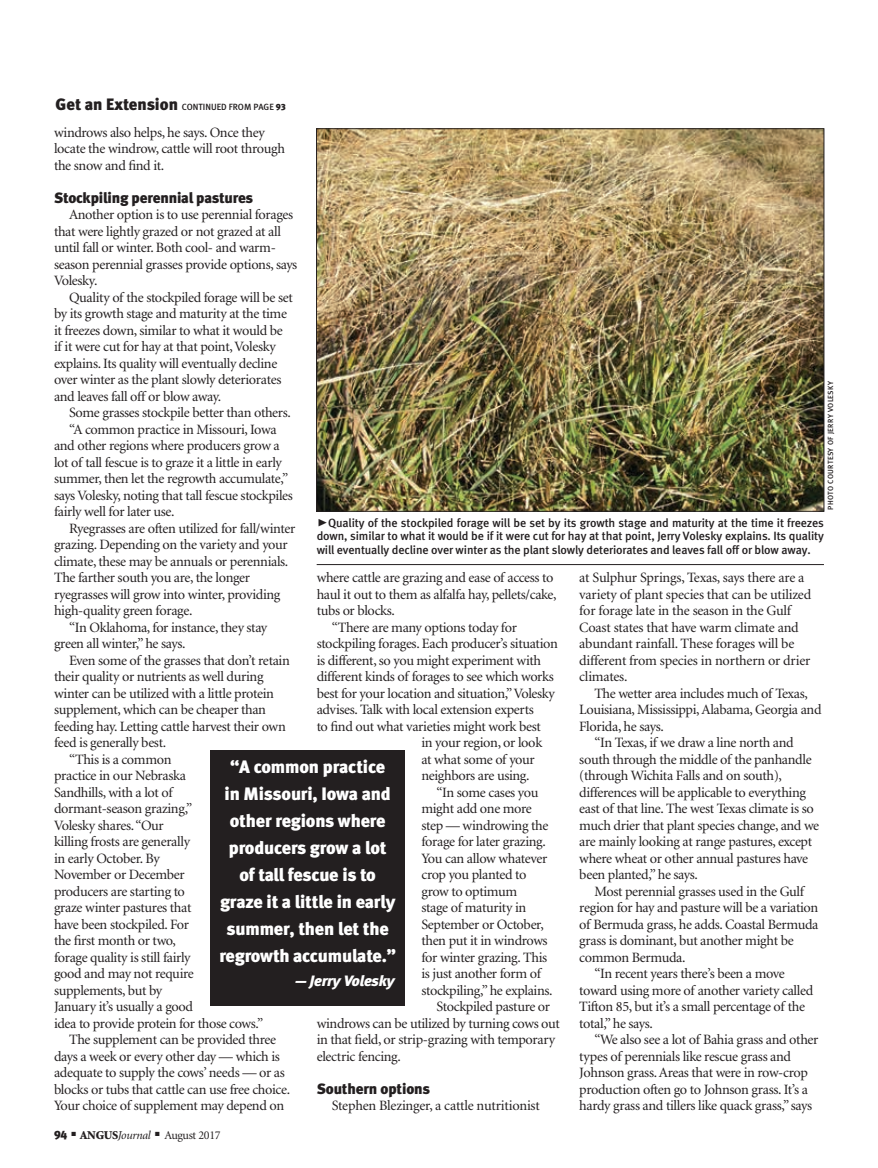
<style>
.page{position:relative;width:878px;height:1168px;background:#fff}
.page>*{position:absolute;margin:0;border:0;box-sizing:border-box;transform-origin:0 0}
.reverse_pull_quote{font:18px/27px "Meta Black LF";letter-spacing:-.01em;color:#fff;text-align:center}
.subhead{font:15px "Meta Black LF";letter-spacing:-.01em;color:#231f20}
.reverse_pull_quote-2{font:italic 15px "Meta Black LF";letter-spacing:-.015em;color:#fff}
.body_text{font:14.25px/16.5px "Minion";letter-spacing:-.025em;color:#231f20}
.t1{font:12px/13.5px "Meta Medium LF";letter-spacing:-.01em;color:#231f20;text-align:justify}
.t2{font:12px "Minion";letter-spacing:-.03em;color:#231f20}
.t3{font:9px "Meta Medium LF";color:#231f20}
.photo_credit{font:7.5px "Meta Medium LF";letter-spacing:.05em;color:#231f20}
.s1{font-family:"Meta Black LF";font-size:16.5px}
.s2{font-family:"Meta Black LF"}
.s3{font-family:"Meta Black Caps Expert";font-size:21px}
.s4{font-weight:900}
.s5{font-style:italic}
</style>
<div class="page">
<img style="left:318px;top:131px;width:504px;height:378px">
<hr style="left:316px;top:564px;width:508px;height:1px;background:#231f20">
<div style="left:210px;top:750px;width:195px;height:255px;background:#231f20"></div>
<p class="t3" style="left:56px;top:102px;width:232px"><span class="s1">Get an Extension</span> CONTINUED FROM PAGE <span class="s2">93</span></p>
<p class="body_text" style="left:54px;top:124px;width:232px">windrows also helps, he says. Once they locate the windrow, cattle will root through the snow and find it.</p>
<p class="subhead" style="left:54px;top:188px;width:201px">Stockpiling perennial pastures</p>
<p class="body_text" style="left:54px;top:207px;width:245px;text-indent:15px">Another option is to use perennial forages that were lightly grazed or not grazed at all until fall or winter. Both cool- and warm&shy;season perennial grasses provide options, says Volesky.</p>
<p class="body_text" style="left:54px;top:289px;width:240px;text-indent:15px">Quality of the stockpiled forage will be set by its growth stage and maturity at the time it freezes down, similar to what it would be if it were cut for hay at that point, Volesky explains. Its quality will eventually decline over winter as the plant slowly deteriorates and leaves fall off or blow away.</p>
<p class="body_text" style="left:69px;top:405px;width:223px">Some grasses stockpile better than others.</p>
<p class="body_text" style="left:54px;top:421px;width:240px;text-indent:15px">“A common practice in Missouri, Iowa and other regions where producers grow a lot of tall fescue is to graze it a little in early summer, then let the regrowth accumulate,” says Volesky, noting that tall fescue stockpiles fairly well for later use.</p>
<p class="body_text" style="left:54px;top:520px;width:243px;text-indent:15px">Ryegrasses are often utilized for fall/winter grazing. Depending on the variety and your climate, these may be annuals or perennials.<br>The farther south you are, the longer ryegrasses will grow into winter, providing high-quality green forage.</p>
<p class="body_text" style="left:54px;top:619px;width:215px;text-indent:15px">“In Oklahoma, for instance, they stay green all winter,” he says.</p>
<p class="body_text" style="left:54px;top:652px;width:237px;text-indent:15px">Even some of the grasses that don’t retain their quality or nutrients as well during winter can be utilized with a little protein supplement, which can be cheaper than feeding hay. Letting cattle harvest their own feed is generally best.</p>
<p class="body_text" style="left:54px;top:751px;width:211px;text-indent:15px">“This is a common<br>practice in our Nebraska<br>Sandhills, with a lot of dormant-season grazing,”<br>Volesky shares. “Our<br>killing frosts are generally<br>in early October. By<br>November or December<br>producers are starting to<br>graze winter pastures that<br>have been stockpiled. For<br>the first month or two,<br>forage quality is still fairly<br>good and may not require supplements, but by<br>January it’s usually a good<br>idea to provide protein for those cows.”</p>
<p class="body_text" style="left:54px;top:1032px;width:237px;text-indent:15px">The supplement can be provided three days a week or every other day — which is adequate to supply the cows’ needs — or as blocks or tubs that cattle can use free choice.<br>Your choice of supplement may depend on</p>
<p class="photo_credit" style="left:826px;top:510px;width:130px;rotate:-90deg">PHOTO COURTESY OF JERRY VOLESKY</p>
<p class="t1" style="left:316px;top:516px;width:509px"><span class="s3">@</span>Quality of the stockpiled forage will be set by its growth stage and maturity at the time it freezes down, similar to what it would be if it were cut for hay at that point, Jerry Volesky explains. Its quality will eventually decline over winter as the plant slowly deteriorates and leaves fall off or blow away.</p>
<p class="body_text" style="left:316px;top:570px;width:241px">where cattle are grazing and ease of access to haul it out to them as alfalfa hay, pellets/cake, tubs or blocks.</p>
<p class="body_text" style="left:332px;top:619px;width:187px">“There are many options today for</p>
<p class="body_text" style="left:316px;top:636px;width:243px">stockpiling forages. Each producer’s situation</p>
<p class="body_text" style="left:316px;top:652px;width:226px">is different, so you might experiment with</p>
<p class="body_text" style="left:316px;top:669px;width:239px">different kinds of forages to see which works</p>
<p class="body_text" style="left:316px;top:685px;width:240px">best for your location and situation,” Volesky</p>
<p class="body_text" style="left:316px;top:702px;width:218px">advises. Talk with local extension experts</p>
<p class="body_text" style="left:316px;top:718px;width:226px">to find out what varieties might work best</p>
<p class="body_text" style="left:421px;top:735px;width:122px">in your region, or look</p>
<p class="body_text" style="left:421px;top:751px;width:115px">at what some of your</p>
<p class="body_text" style="left:421px;top:768px;width:110px">neighbors are using.</p>
<p class="body_text" style="left:421px;top:784px;width:133px;text-indent:15px">“In some cases you might add one more step — windrowing the forage for later grazing.<br>You can allow whatever crop you planted to grow to optimum<br>stage of maturity in<br>September or October, then put it in windrows for winter grazing. This is just another form of stockpiling,” he explains.</p>
<p class="body_text" style="left:316px;top:999px;width:245px;text-indent:120px">Stockpiled pasture or windrows can be utilized by turning cows out in that field, or strip-grazing with temporary electric fencing.</p>
<p class="subhead" style="left:316px;top:1079px;width:115px">Southern options</p>
<p class="body_text" style="left:332px;top:1098px;width:210px">Stephen Blezinger, a cattle nutritionist</p>
<p class="body_text" style="left:579px;top:570px;width:233px">at Sulphur Springs, Texas, says there are a variety of plant species that can be utilized for forage late in the season in the Gulf Coast states that have warm climate and abundant rainfall. These forages will be different from species in northern or drier climates.</p>
<p class="body_text" style="left:579px;top:685px;width:244px;text-indent:15px">The wetter area includes much of Texas,<br>Louisiana, Mississippi, Alabama, Georgia and<br>Florida, he says.</p>
<p class="body_text" style="left:579px;top:735px;width:241px;text-indent:15px">“In Texas, if we draw a line north and south through the middle of the panhandle (through Wichita Falls and on south), differences will be applicable to everything east of that line. The west Texas climate is so much drier that plant species change, and we are mainly looking at range pastures, except where wheat or other annual pastures have been planted,” he says.</p>
<p class="body_text" style="left:579px;top:883px;width:240px;text-indent:15px">Most perennial grasses used in the Gulf region for hay and pasture will be a variation of Bermuda grass, he adds. Coastal Bermuda grass is dominant, but another might be common Bermuda.</p>
<p class="body_text" style="left:579px;top:966px;width:235px;text-indent:15px">“In recent years there’s been a move toward using more of another variety called Tifton 85, but it’s a small percentage of the total,” he says.</p>
<p class="body_text" style="left:579px;top:1032px;width:240px;text-indent:15px">“We also see a lot of Bahia grass and other types of perennials like rescue grass and Johnson grass. Areas that were in row-crop production often go to Johnson grass. It’s a hardy grass and tillers like quack grass,” says</p>
<p class="reverse_pull_quote" style="left:219px;top:753px;width:178px">“A common practice<br>in Missouri, Iowa and other regions where producers grow a lot of tall fescue is to graze it a little in early summer, then let the regrowth accumulate.”</p>
<p class="reverse_pull_quote-2" style="left:295px;top:971px;width:101px">— Jerry Volesky</p>
<p class="t2" style="left:54px;top:1129px;width:168px"><span class="s2">94</span> ■ <span class="s4">ANGUS</span><span class="s5">Journal</span> ■ August 2017</p>
</div>
